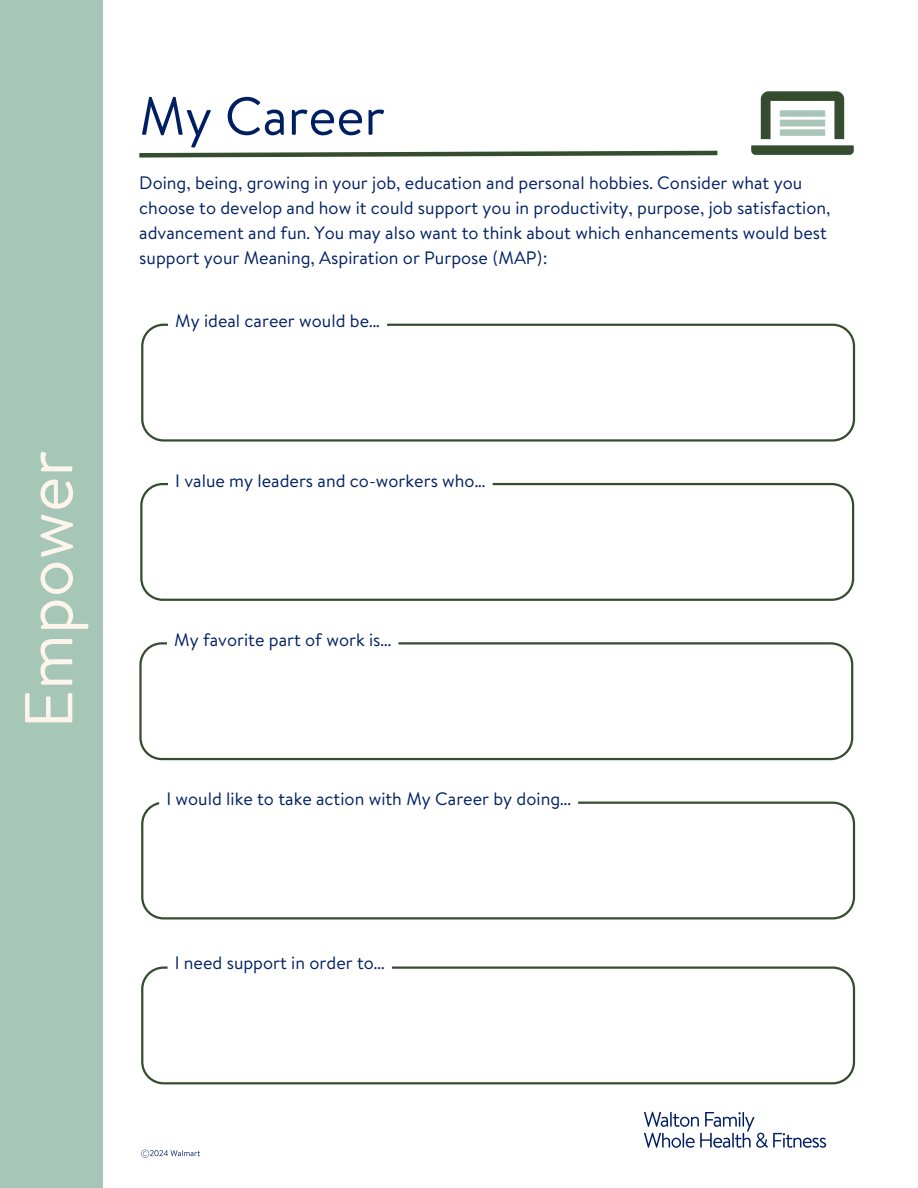
<style>
.page{position:relative;width:918px;height:1188px;background:#fff}
.page>*{position:absolute;margin:0;border:0;box-sizing:border-box;transform-origin:0 0}
.t1{font:67.5px "Bogle";color:#fdf5ec}
.t2{font:53.4px "Bogle";color:#001f63}
.t3{font:18px/24.8px "Bogle";color:#001f63}
</style>
<div class="page">
<img style="left:752px;top:92px;width:101px;height:63px">
<svg style="left:139px;top:150px;width:579px;height:8px"></svg>
<svg style="left:644px;top:1112px;width:182px;height:36px"></svg>
<div style="left:0;top:0;width:103px;height:1188px;background:#a6c6b8"></div>
<svg style="left:141px;top:324px;width:714px;height:118px"></svg>
<div style="left:168px;top:311px;width:219px;height:25px;background:#fff;border-radius:6px"></div>
<svg style="left:140px;top:483px;width:714px;height:118px"></svg>
<svg style="left:168px;top:483px;width:325px;height:13px"></svg>
<svg style="left:139px;top:642px;width:714px;height:118px"></svg>
<div style="left:167px;top:630px;width:231px;height:25px;background:#fff;border-radius:6px"></div>
<svg style="left:141px;top:802px;width:714px;height:118px"></svg>
<svg style="left:159px;top:802px;width:419px;height:12px"></svg>
<svg style="left:141px;top:966px;width:714px;height:118px"></svg>
<div style="left:168px;top:953px;width:224px;height:26px;background:#fff;border-radius:6px"></div>
<img style="left:141px;top:1149px;width:59px;height:9px">
<p class="t1" style="left:25px;top:729px;width:280px;rotate:-90deg">Empower</p>
<h2 class="t2" style="left:139px;top:97px;width:247px">My Career</h2>
<p class="t3" style="left:139px;top:173px;width:693px">Doing, being, growing in your job, education and personal hobbies. Consider what you choose to develop and how it could support you in productivity, purpose, job satisfaction, advancement and fun. You may also want to think about which enhancements would best support your Meaning, Aspiration or Purpose (MAP):</p>
<p class="t3" style="left:175px;top:311px;width:206px">My ideal career would be...</p>
<p class="t3" style="left:175px;top:471px;width:312px">I value my leaders and co-workers who...</p>
<p class="t3" style="left:174px;top:630px;width:219px">My favorite part of work is...</p>
<p class="t3" style="left:166px;top:789px;width:406px">I would like to take action with My Career by doing...</p>
<p class="t3" style="left:175px;top:953px;width:211px">I need support in order to...</p>
</div>
